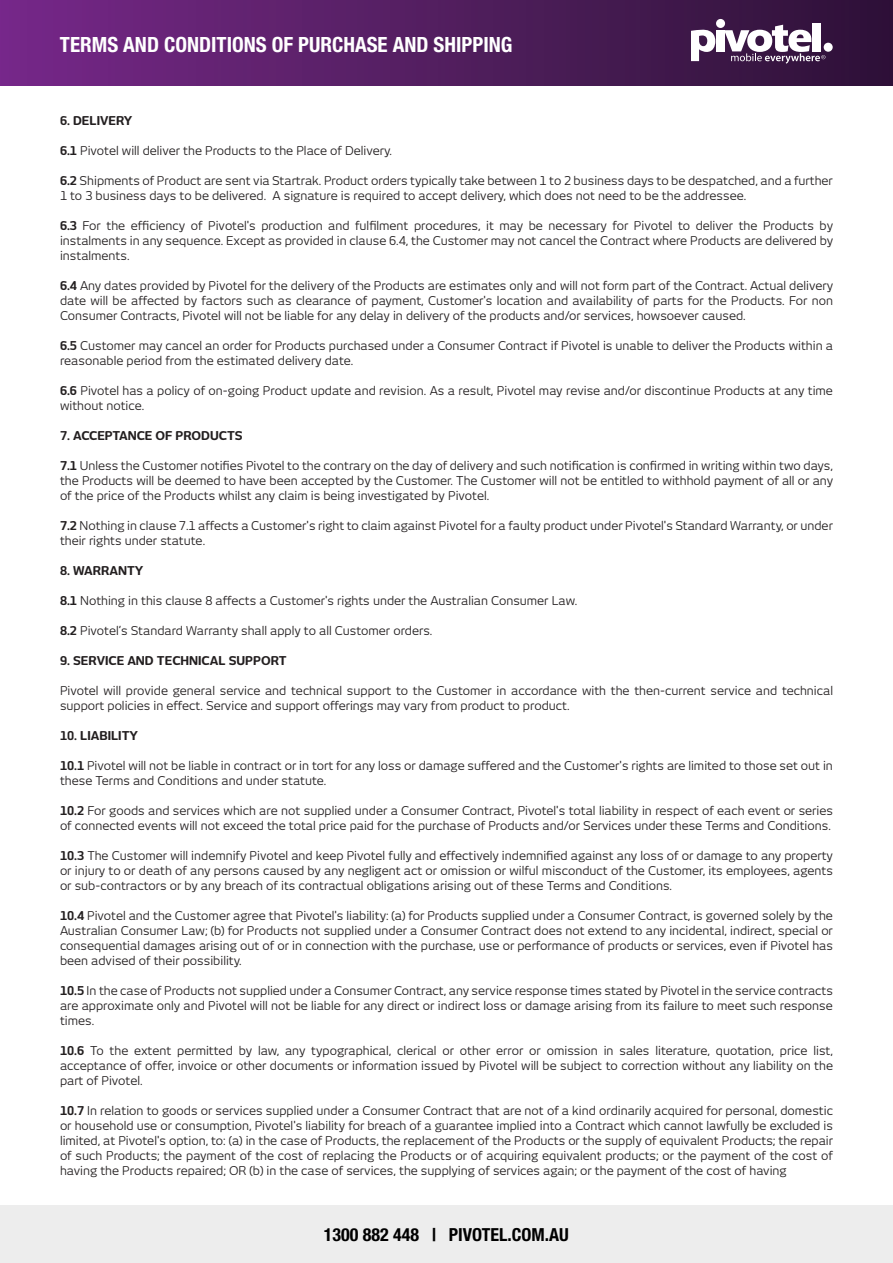
<style>
.page{position:relative;width:893px;height:1263px;background:#fff}
.page>*{position:absolute;margin:0;border:0;box-sizing:border-box;transform-origin:0 0}
.t1{font:700 condensed 21px "Helvetica Neue LT Std";color:#fff}
.t2{font:700 condensed 18px "Helvetica Neue LT Std";color:#000}
.t3{font:12px/15px "New June";color:#231f20;text-align:justify}
.t4{font:700 12px "New June";color:#231f20}
.s1{font-weight:700}
</style>
<div class="page">
<div style="left:0;top:1206px;width:893px;height:57px;background:#ededed"></div>
<div style="left:0;top:0;width:893px;height:85px;background:linear-gradient(to right,#762988,#2d1236)"></div>
<svg style="left:691px;top:30px;width:24px;height:31px"></svg>
<div style="left:716px;top:30px;width:8px;height:21px;background:#fff"></div>
<div style="left:813px;top:23px;width:8px;height:28px;background:#fff"></div>
<div style="left:716px;top:19px;width:9px;height:9px;background:#fff;border-radius:50%"></div>
<div style="left:824px;top:43px;width:9px;height:9px;background:#fff;border-radius:50%"></div>
<svg style="left:724px;top:25px;width:101px;height:39px"></svg>
<h1 class="t1" style="left:60px;top:32px;width:454px">TERMS AND CONDITIONS OF PURCHASE AND SHIPPING</h1>
<p class="t4" style="left:60px;top:113px;width:74px">6. DELIVERY</p>
<p class="t3" style="left:60px;top:143px;width:334px"><span class="s1">6.1</span> Pivotel will deliver the Products to the Place of Delivery.</p>
<p class="t3" style="left:60px;top:173px;width:774px"><span class="s1">6.2</span> Shipments of Product are sent via Startrak. Product orders typically take between 1 to 2 business days to be despatched, and a further<br>1 to 3 business days to be delivered. A signature is required to accept delivery, which does not need to be the addressee.</p>
<p class="t3" style="left:60px;top:218px;width:775px"><span class="s1">6.3</span> For the efficiency of Pivotel's production and fulfilment procedures, it may be necessary for Pivotel to deliver the Products by instalments in any sequence. Except as provided in clause 6.4, the Customer may not cancel the Contract where Products are delivered by instalments.</p>
<p class="t3" style="left:60px;top:278px;width:775px"><span class="s1">6.4</span> Any dates provided by Pivotel for the delivery of the Products are estimates only and will not form part of the Contract. Actual delivery date will be affected by factors such as clearance of payment, Customer's location and availability of parts for the Products. For non Consumer Contracts, Pivotel will not be liable for any delay in delivery of the products and/or services, howsoever caused.</p>
<p class="t3" style="left:60px;top:338px;width:774px"><span class="s1">6.5</span> Customer may cancel an order for Products purchased under a Consumer Contract if Pivotel is unable to deliver the Products within a reasonable period from the estimated delivery date.</p>
<p class="t3" style="left:60px;top:383px;width:774px"><span class="s1">6.6</span> Pivotel has a policy of on-going Product update and revision. As a result, Pivotel may revise and/or discontinue Products at any time without notice.</p>
<p class="t4" style="left:60px;top:428px;width:184px">7. ACCEPTANCE OF PRODUCTS</p>
<p class="t3" style="left:60px;top:458px;width:775px"><span class="s1">7.1</span> Unless the Customer notifies Pivotel to the contrary on the day of delivery and such notification is confirmed in writing within two days, the Products will be deemed to have been accepted by the Customer. The Customer will not be entitled to withhold payment of all or any of the price of the Products whilst any claim is being investigated by Pivotel.</p>
<p class="t3" style="left:60px;top:518px;width:774px"><span class="s1">7.2</span> Nothing in clause 7.1 affects a Customer's right to claim against Pivotel for a faulty product under Pivotel's Standard Warranty, or under their rights under statute.</p>
<p class="t4" style="left:60px;top:563px;width:85px">8. WARRANTY</p>
<p class="t3" style="left:60px;top:593px;width:519px"><span class="s1">8.1</span> Nothing in this clause 8 affects a Customer's rights under the Australian Consumer Law.</p>
<p class="t3" style="left:60px;top:623px;width:374px"><span class="s1">8.2</span> Pivotel’s Standard Warranty shall apply to all Customer orders.</p>
<p class="t4" style="left:60px;top:653px;width:228px">9. SERVICE AND TECHNICAL SUPPORT</p>
<p class="t3" style="left:60px;top:683px;width:774px">Pivotel will provide general service and technical support to the Customer in accordance with the then-current service and technical support policies in effect. Service and support offerings may vary from product to product.</p>
<p class="t4" style="left:60px;top:728px;width:80px">10. LIABILITY</p>
<p class="t3" style="left:60px;top:758px;width:774px"><span class="s1">10.1</span> Pivotel will not be liable in contract or in tort for any loss or damage suffered and the Customer's rights are limited to those set out in these Terms and Conditions and under statute.</p>
<p class="t3" style="left:60px;top:803px;width:774px"><span class="s1">10.2</span> For goods and services which are not supplied under a Consumer Contract, Pivotel's total liability in respect of each event or series of connected events will not exceed the total price paid for the purchase of Products and/or Services under these Terms and Conditions.</p>
<p class="t3" style="left:60px;top:848px;width:774px"><span class="s1">10.3</span> The Customer will indemnify Pivotel and keep Pivotel fully and effectively indemnified against any loss of or damage to any property or injury to or death of any persons caused by any negligent act or omission or wilful misconduct of the Customer, its employees, agents or sub-contractors or by any breach of its contractual obligations arising out of these Terms and Conditions.</p>
<p class="t3" style="left:60px;top:908px;width:774px"><span class="s1">10.4</span> Pivotel and the Customer agree that Pivotel's liability: (a) for Products supplied under a Consumer Contract, is governed solely by the Australian Consumer Law; (b) for Products not supplied under a Consumer Contract does not extend to any incidental, indirect, special or consequential damages arising out of or in connection with the purchase, use or performance of products or services, even if Pivotel has been advised of their possibility.</p>
<p class="t3" style="left:60px;top:983px;width:775px"><span class="s1">10.5</span> In the case of Products not supplied under a Consumer Contract, any service response times stated by Pivotel in the service contracts are approximate only and Pivotel will not be liable for any direct or indirect loss or damage arising from its failure to meet such response times.</p>
<p class="t3" style="left:60px;top:1043px;width:775px"><span class="s1">10.6</span> To the extent permitted by law, any typographical, clerical or other error or omission in sales literature, quotation, price list, acceptance of offer, invoice or other documents or information issued by Pivotel will be subject to correction without any liability on the part of Pivotel.</p>
<p class="t3" style="left:60px;top:1103px;width:774px"><span class="s1">10.7</span> In relation to goods or services supplied under a Consumer Contract that are not of a kind ordinarily acquired for personal, domestic or household use or consumption, Pivotel's liability for breach of a guarantee implied into a Contract which cannot lawfully be excluded is limited, at Pivotel's option, to: (a) in the case of Products, the replacement of the Products or the supply of equivalent Products; the repair of such Products; the payment of the cost of replacing the Products or of acquiring equivalent products; or the payment of the cost of having the Products repaired; OR (b) in the case of services, the supplying of services again; or the payment of the cost of having</p>
<h2 class="t2" style="left:324px;top:1224px;width:246px">1300 882 448 | PIVOTEL.COM.AU</h2>
</div>
